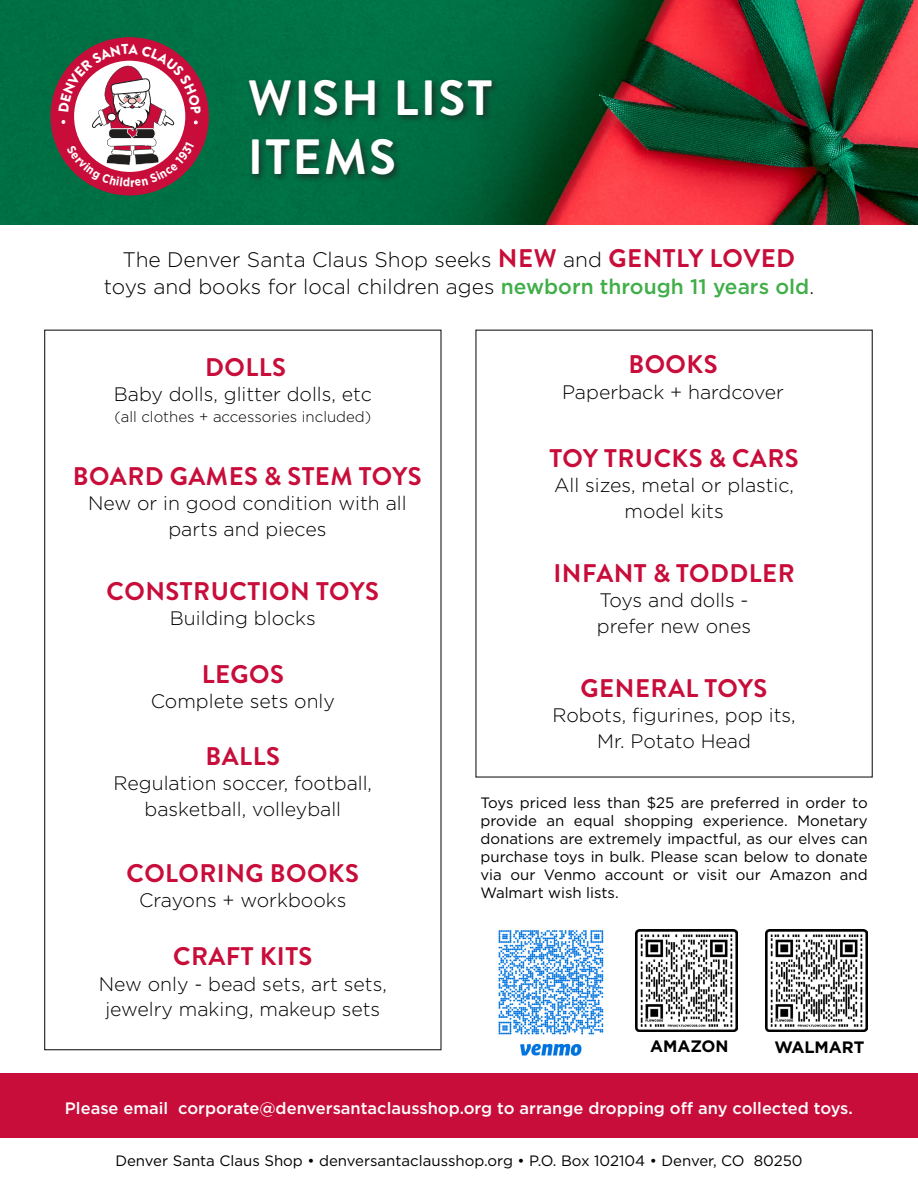
<style>
.page{position:relative;width:918px;height:1188px;background:#fff}
.page>*{position:absolute;margin:0;border:0;box-sizing:border-box;transform-origin:0 0}
.t1{font:700 49.5px "Brandon Grotesque";letter-spacing:.045em;color:#fff}
.t2{font:700 25.5px "Brandon Grotesque";letter-spacing:.02em;color:#c80d3a}
.t3{font:300 21px/27px "Gotham";color:#000;text-align:center}
.t4{font:300 19.5px/25.5px "Gotham";color:#000;text-align:center}
.t5{font:500 16.5px "Gotham";color:#fff}
.t6{font:700 16.5px "Gotham";color:#000}
.t7{font:15px/18px "Gotham";color:#000;text-align:justify}
.t8{font:300 15px "Gotham";color:#000}
.s1{font-family:"Brandon Grotesque";font-weight:700;font-size:25.5px;color:#c80d3a}
.s2{font-weight:500;color:#40ae49}
</style>
<div class="page">
<img style="left:0;top:0;width:918px;height:224px">
<div style="left:246px;top:76px;width:255px;height:108px;background:#231f20;opacity:.75"></div>
<div style="left:51px;top:37px;width:158px;height:158px;background:#c80d3a;border-radius:50%"></div>
<div style="left:0;top:1073px;width:918px;height:64px;background:#c80d3a"></div>
<img style="left:498px;top:930px;width:140px;height:126px">
<img style="left:635px;top:929px;width:102px;height:102px">
<img style="left:766px;top:929px;width:102px;height:102px">
<svg style="left:59px;top:43px;width:142px;height:144px"></svg>
<p class="t1" style="left:248px;top:63px;width:246px">WISH LIST</p>
<p class="t1" style="left:248px;top:122px;width:150px">ITEMS</p>
<p class="t3" style="left:104px;top:245px;width:712px">The Denver Santa Claus Shop seeks <span class="s1">NEW</span> and <span class="s1">GENTLY LOVED </span>toys and books for local children ages <span class="s2">newborn through 11 years old</span>.</p>
<p class="t2" style="left:205px;top:349px;width:82px">DOLLS</p>
<p class="t4" style="left:114px;top:381px;width:260px">Baby dolls, glitter dolls, etc</p>
<p class="t8" style="left:114px;top:408px;width:258px">(all clothes + accessories included)</p>
<p class="t2" style="left:73px;top:458px;width:350px">BOARD GAMES &amp; STEM TOYS</p>
<p class="t4" style="left:88px;top:490px;width:320px">New or in good condition with all parts and pieces</p>
<p class="t2" style="left:107px;top:573px;width:274px">CONSTRUCTION TOYS</p>
<p class="t4" style="left:170px;top:605px;width:148px">Building blocks</p>
<p class="t2" style="left:202px;top:656px;width:84px">LEGOS</p>
<p class="t4" style="left:151px;top:688px;width:186px">Complete sets only</p>
<p class="t2" style="left:206px;top:738px;width:76px">BALLS</p>
<p class="t4" style="left:114px;top:770px;width:260px">Regulation soccer, football, basketball, volleyball</p>
<p class="t2" style="left:127px;top:855px;width:234px">COLORING BOOKS</p>
<p class="t4" style="left:139px;top:887px;width:209px">Crayons + workbooks</p>
<p class="t2" style="left:173px;top:939px;width:141px">CRAFT KITS</p>
<p class="t4" style="left:99px;top:971px;width:290px">New only - bead sets, art sets, jewelry making, makeup sets</p>
<p class="t2" style="left:629px;top:347px;width:91px">BOOKS</p>
<p class="t4" style="left:562px;top:379px;width:224px">Paperback + hardcover</p>
<p class="t2" style="left:549px;top:440px;width:251px">TOY TRUCKS &amp; CARS</p>
<p class="t4" style="left:554px;top:472px;width:241px">All sizes, metal or plastic, model kits</p>
<p class="t2" style="left:553px;top:555px;width:243px">INFANT &amp; TODDLER</p>
<p class="t4" style="left:597px;top:587px;width:156px;text-align:left">Toys and dolls - prefer new ones</p>
<p class="t2" style="left:581px;top:670px;width:188px">GENERAL TOYS</p>
<p class="t4" style="left:552px;top:702px;width:245px">Robots, figurines, pop its,</p>
<p class="t4" style="left:597px;top:728px;width:155px">Mr. Potato Head</p>
<p class="t7" style="left:480px;top:793px;width:389px">Toys priced less than $25 are preferred in order to provide an equal shopping experience. Monetary donations are extremely impactful, as our elves can purchase toys in bulk. Please scan below to donate via our Venmo account or visit our Amazon and Walmart wish lists.</p>
<p class="t6" style="left:650px;top:1035px;width:80px">AMAZON</p>
<p class="t6" style="left:774px;top:1036px;width:92px">WALMART</p>
<p class="t5" style="left:65px;top:1098px;width:790px">Please email corporate@denversantaclausshop.org to arrange dropping off any collected toys.</p>
<p class="t7" style="left:115px;top:1151px;width:689px">Denver Santa Claus Shop • denversantaclausshop.org • P.O. Box 102104 • Denver, CO 80250</p>
</div>
